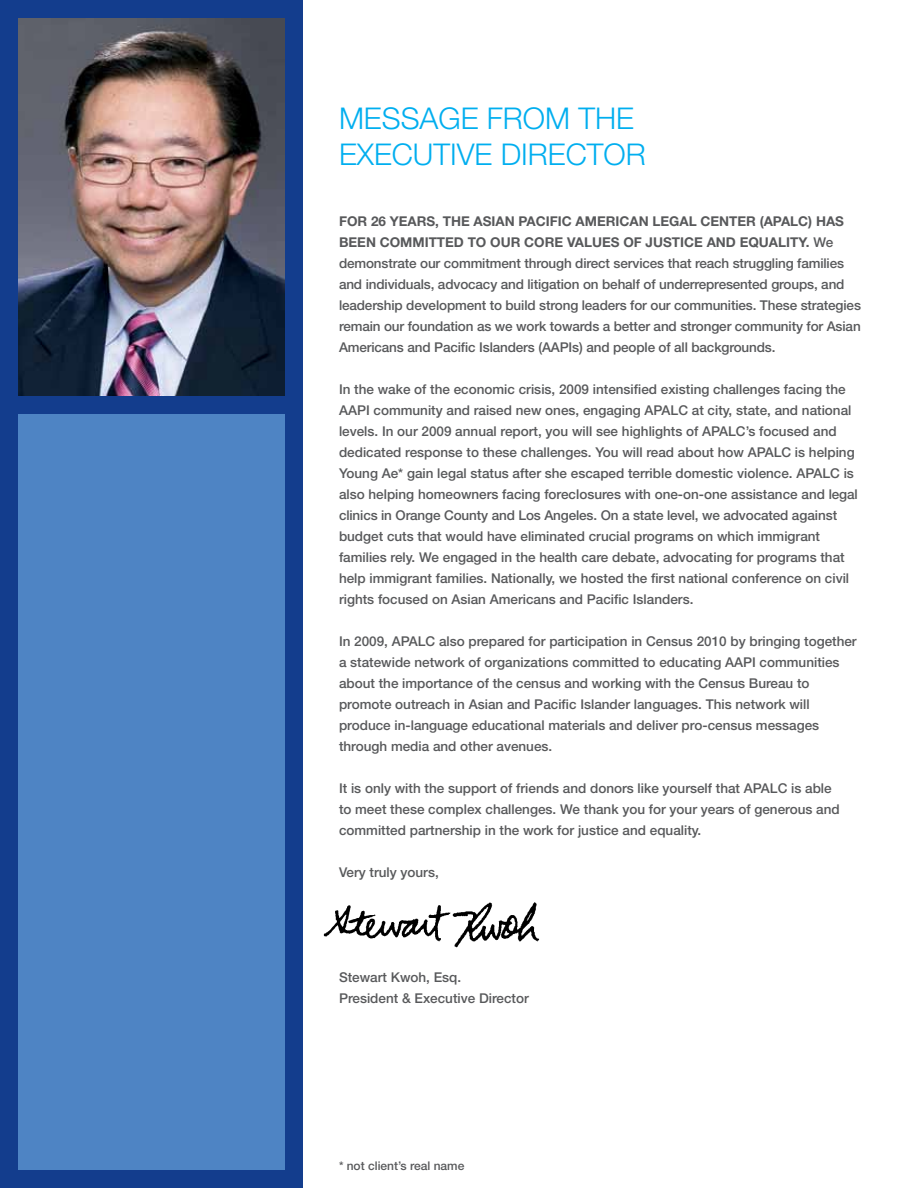
<style>
.page{position:relative;width:918px;height:1188px;background:#fff}
.page>*{position:absolute;margin:0;border:0;box-sizing:border-box;transform-origin:0 0}
.t1{font:300 30px/36px "Helvetica Neue LT Std";color:#00aeef}
.t2{font:500 13.5px/21px "Helvetica Neue LT Std";color:#58595b}
.t3{font:500 12px "Helvetica Neue LT Std";color:#58595b}
.s1{font-weight:700}
</style>
<div class="page">
<div style="left:0;top:0;width:303px;height:1188px;background:#133d8d"></div>
<img style="left:18px;top:18px;width:267px;height:378px">
<div style="left:18px;top:414px;width:267px;height:756px;background:#4e84c4"></div>
<img style="left:323px;top:902px;width:217px;height:46px">
<h1 class="t1" style="left:339px;top:100px;width:186px">MESSAGE FROM</h1>
<h1 class="t1" style="left:339px;top:100px;width:294px;text-indent:240px">THE<br>EXECUTIVE DIRECTOR</h1>
<p class="t2" style="left:339px;top:210px;width:524px"><span class="s1">FOR 26 YEARS, THE ASIAN PACIFIC AMERICAN LEGAL CENTER (APALC) HAS BEEN COMMITTED TO OUR CORE VALUES OF JUSTICE AND EQUALITY.</span> We demonstrate our commitment through direct services that reach struggling families and individuals, advocacy and litigation on behalf of underrepresented groups, and leadership development to build strong leaders for our communities. These strategies remain our foundation as we work towards a better and stronger community for Asian Americans and Pacific Islanders (AAPIs) and people of all backgrounds.</p>
<p class="t2" style="left:339px;top:378px;width:520px">In the wake of the economic crisis, 2009 intensified existing challenges facing the AAPI community and raised new ones, engaging APALC at city, state, and national levels. In our 2009 annual report, you will see highlights of APALC’s focused and dedicated response to these challenges. You will read about how APALC is helping Young Ae* gain legal status after she escaped terrible domestic violence. APALC is also helping homeowners facing foreclosures with one-on-one assistance and legal clinics in Orange County and Los Angeles. On a state level, we advocated against budget cuts that would have eliminated crucial programs on which immigrant families rely. We engaged in the health care debate, advocating for programs that help immigrant families. Nationally, we hosted the first national conference on civil rights focused on Asian Americans and Pacific Islanders.</p>
<p class="t2" style="left:339px;top:630px;width:519px">In 2009, APALC also prepared for participation in Census 2010 by bringing together a statewide network of organizations committed to educating AAPI communities about the importance of the census and working with the Census Bureau to promote outreach in Asian and Pacific Islander languages. This network will produce in-language educational materials and deliver pro-census messages through media and other avenues.</p>
<p class="t2" style="left:339px;top:777px;width:502px">It is only with the support of friends and donors like yourself that APALC is able to meet these complex challenges. We thank you for your years of generous and committed partnership in the work for justice and equality.</p>
<p class="t2" style="left:339px;top:861px;width:101px">Very truly yours,</p>
<p class="t2" style="left:339px;top:966px;width:191px">Stewart Kwoh, Esq.<br>President &amp; Executive Director</p>
<p class="t3" style="left:339px;top:1159px;width:127px">* not client’s real name</p>
</div>
